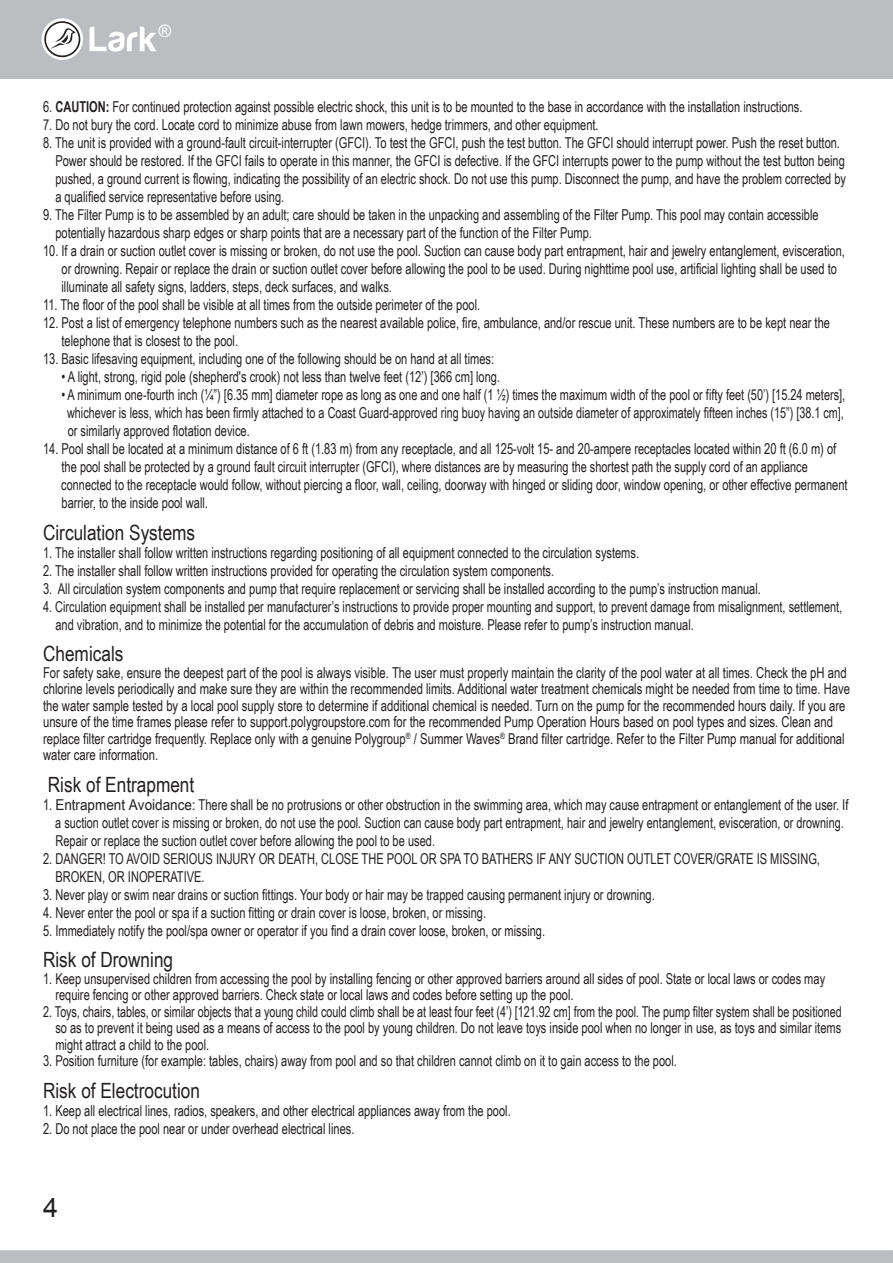
<style>
.page{position:relative;width:893px;height:1263px;background:#fff}
.page>*{position:absolute;margin:0;border:0;box-sizing:border-box;transform-origin:0 0}
.t1{font:27px "Arial";color:#231f20}
.t2{font:21px "Arial Narrow";color:#231f20}
.t3{font:17.25px "Arial";color:#fff}
.t4{font:15px/18px "Arial Narrow";color:#231f20;scale:.9 1}
.t5{font:15px/16.5px "Arial Narrow";color:#231f20;scale:.92 1}
.t6{font:15px/18px "Arial Narrow";color:#231f20;text-align:justify;scale:.89 1}
.t7{font:15px/16.5px "Arial Narrow";color:#231f20;text-align:justify;scale:.88 1}
.s1{font-weight:700}
.s2{font-family:"Arial Unicode MS"}
</style>
<div class="page">
<svg style="left:0;top:1250px;width:893px;height:13px;background:#bdbec1"></svg>
<div style="left:0;top:0;width:893px;height:78px;background:#bcbdc0"></div>
<svg style="left:89px;top:27px;width:67px;height:25px"></svg>
<svg style="left:42px;top:18px;width:41px;height:42px"></svg>
<p class="t3" style="left:158px;top:20px;width:14px">®</p>
<p class="t4" style="left:43px;top:97px;width:845px">6. <span class="s1">CAUTION:</span> For continued protection against possible electric shock, this unit is to be mounted to the base in accordance with the installation instructions.</p>
<p class="t4" style="left:43px;top:115px;width:619px">7. Do not bury the cord. Locate cord to minimize abuse from lawn mowers, hedge trimmers, and other equipment.</p>
<p class="t4" style="left:55px;top:133px;width:880px;text-indent:-12px">8. The unit is provided with a ground-fault circuit-interrupter (GFCI). To test the GFCI, push the test button. The GFCI should interrupt power. Push the reset button.<br>Power should be restored. If the GFCI fails to operate in this manner, the GFCI is defective. If the GFCI interrupts power to the pump without the test button being pushed, a ground current is flowing, indicating the possibility of an electric shock. Do not use this pump. Disconnect the pump, and have the problem corrected by a qualified service representative before using.</p>
<p class="t4" style="left:55px;top:205px;width:850px;text-indent:-12px">9. The Filter Pump is to be assembled by an adult; care should be taken in the unpacking and assembling of the Filter Pump. This pool may contain accessible potentially hazardous sharp edges or sharp points that are a necessary part of the function of the Filter Pump.</p>
<p class="t4" style="left:62px;top:241px;width:872px;text-indent:-18px">10. If a drain or suction outlet cover is missing or broken, do not use the pool. Suction can cause body part entrapment, hair and jewelry entanglement, evisceration, or drowning. Repair or replace the drain or suction outlet cover before allowing the pool to be used. During nighttime pool use, artificial lighting shall be used to illuminate all safety signs, ladders, steps, deck surfaces, and walks.</p>
<p class="t4" style="left:43px;top:295px;width:487px">11. The floor of the pool shall be visible at all times from the outside perimeter of the pool.</p>
<p class="t4" style="left:62px;top:313px;width:855px;text-indent:-18px">12. Post a list of emergency telephone numbers such as the nearest available police, fire, ambulance, and/or rescue unit. These numbers are to be kept near the telephone that is closest to the pool.</p>
<p class="t4" style="left:43px;top:349px;width:503px">13. Basic lifesaving equipment, including one of the following should be on hand at all times:</p>
<p class="t4" style="left:62px;top:367px;width:489px">• A light, strong, rigid pole (shepherd's crook) not less than twelve feet (12’) [366 cm] long.</p>
<p class="t6" style="left:67px;top:385px;width:876px;text-indent:-6px">• A minimum one-fourth inch (¼”) [6.35 mm] diameter rope as long as one and one half (1 ½) times the maximum width of the pool or fifty feet (50’) [15.24 meters], whichever is less, which has been firmly attached to a Coast Guard-approved ring buoy having an outside diameter of approximately fifteen inches (15”) [38.1 cm], or similarly approved flotation device.</p>
<p class="t4" style="left:61px;top:439px;width:875px;text-indent:-18px">14. Pool shall be located at a minimum distance of 6 ft (1.83 m) from any receptacle, and all 125-volt 15- and 20-ampere receptacles located within 20 ft (6.0 m) of the pool shall be protected by a ground fault circuit interrupter (GFCI), where distances are by measuring the shortest path the supply cord of an appliance connected to the receptacle would follow, without piercing a floor, wall, ceiling, doorway with hinged or sliding door, window opening, or other effective permanent barrier, to the inside pool wall.</p>
<h2 class="t2" style="left:43px;top:517px;width:154px">Circulation Systems</h2>
<p class="t4" style="left:43px;top:543px;width:664px">1. The installer shall follow written instructions regarding positioning of all equipment connected to the circulation systems.</p>
<p class="t4" style="left:43px;top:561px;width:569px">2. The installer shall follow written instructions provided for operating the circulation system components.</p>
<p class="t4" style="left:43px;top:579px;width:799px">3. All circulation system components and pump that require replacement or servicing shall be installed according to the pump’s instruction manual.</p>
<p class="t6" style="left:55px;top:597px;width:886px;text-indent:-12px">4. Circulation equipment shall be installed per manufacturer’s instructions to provide proper mounting and support, to prevent damage from misalignment, settlement, and vibration, and to minimize the potential for the accumulation of debris and moisture. Please refer to pump’s instruction manual.</p>
<h2 class="t2" style="left:43px;top:639px;width:82px">Chemicals</h2>
<p class="t5" style="left:43px;top:664px;width:879px">For safety sake, ensure the deepest part of the pool is always visible. The user must properly maintain the clarity of the pool water at all times. Check the pH and chlorine levels periodically and make sure they are within the recommended limits. Additional water treatment chemicals might be needed from time to time. Have the water sample tested by a local pool supply store to determine if additional chemical is needed. Turn on the pump for the recommended hours daily. If you are unsure of the time frames please refer to support.polygroupstore.com for the recommended Pump Operation Hours based on pool types and sizes. Clean and replace filter cartridge frequently. Replace only with a genuine Polygroup<sup>®</sup> / Summer Waves<sup>®</sup> Brand filter cartridge. Refer to the Filter Pump manual for additional water care information.</p>
<h2 class="t2" style="left:48px;top:769px;width:148px">Risk of Entrapment</h2>
<p class="t4" style="left:55px;top:795px;width:883px;text-indent:-12px">1. <span class="s2">Entrapment Avoidance:</span> There shall be no protrusions or other obstruction in the swimming area, which may cause entrapment or entanglement of the user. If a suction outlet cover is missing or broken, do not use the pool. Suction can cause body part entrapment, hair and jewelry entanglement, evisceration, or drowning.<br>Repair or replace the suction outlet cover before allowing the pool to be used.</p>
<p class="t4" style="left:55px;top:849px;width:851px;text-indent:-12px">2. DANGER! TO AVOID SERIOUS INJURY OR DEATH, CLOSE THE POOL OR SPA TO BATHERS IF ANY SUCTION OUTLET COVER/GRATE IS MISSING,<br>BROKEN, OR INOPERATIVE.</p>
<p class="t4" style="left:43px;top:885px;width:681px">3. Never play or swim near drains or suction fittings. Your body or hair may be trapped causing permanent injury or drowning.</p>
<p class="t4" style="left:43px;top:903px;width:494px">4. Never enter the pool or spa if a suction fitting or drain cover is loose, broken, or missing.</p>
<p class="t4" style="left:43px;top:921px;width:559px">5. Immediately notify the pool/spa owner or operator if you find a drain cover loose, broken, or missing.</p>
<h2 class="t2" style="left:43px;top:945px;width:132px">Risk of Drowning</h2>
<p class="t4" style="left:55px;top:970px;width:857px;line-height:16.5px;text-indent:-12px">1. Keep unsupervised children from accessing the pool by installing fencing or other approved barriers around all sides of pool. State or local laws or codes may require fencing or other approved barriers. Check state or local laws and codes before setting up the pool.</p>
<p class="t7" style="left:55px;top:1003px;width:895px;text-indent:-12px">2. Toys, chairs, tables, or similar objects that a young child could climb shall be at least four feet (4’) [121.92 cm] from the pool. The pump filter system shall be positioned so as to prevent it being used as a means of access to the pool by young children. Do not leave toys inside pool when no longer in use, as toys and similar items might attract a child to the pool.</p>
<p class="t4" style="left:43px;top:1051px;width:706px">3. Position furniture (for example: tables, chairs) away from pool and so that children cannot climb on it to gain access to the pool.</p>
<h2 class="t2" style="left:43px;top:1075px;width:158px">Risk of Electrocution</h2>
<p class="t4" style="left:43px;top:1101px;width:521px">1. Keep all electrical lines, radios, speakers, and other electrical appliances away from the pool.</p>
<p class="t4" style="left:43px;top:1119px;width:347px">2. Do not place the pool near or under overhead electrical lines.</p>
<h1 class="t1" style="left:43px;top:1190px;width:17px">4</h1>
</div>
